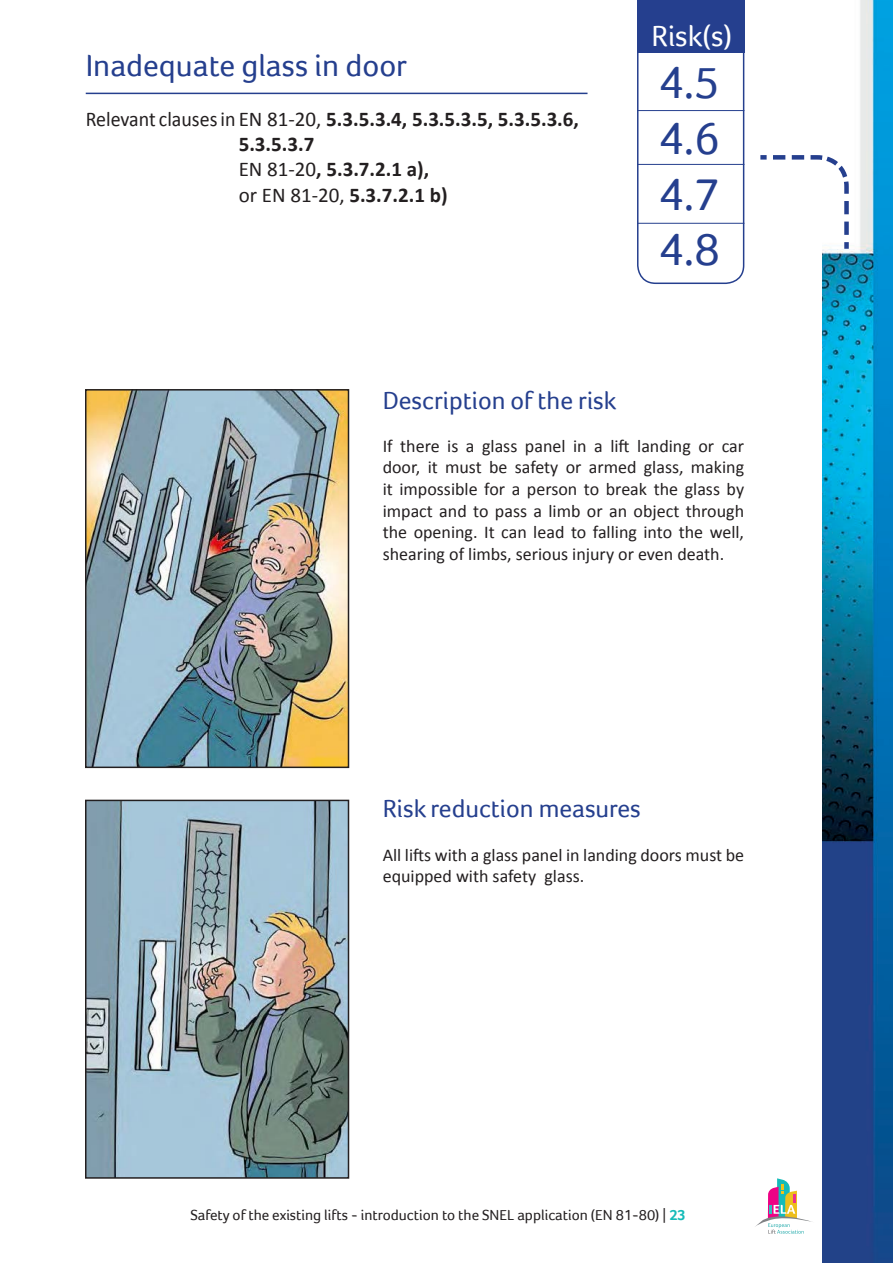
<style>
.page{position:relative;width:893px;height:1263px;background:#fff}
.page>*{position:absolute;margin:0;border:0;box-sizing:border-box;transform-origin:0 0}
.Titre_droite{font:46.5px "Foco";color:#253f8e}
.titre_2{font:31.5px "Foco";color:#253f8e}
.t1{font:30px "Foco";color:#fff}
.Petit_titre{font:25.5px "Foco";color:#253f8e}
.sous-titre{font:700 21px/25.2px "Calibri";color:#231f20}
.TXT_ELA{font:18px/21.6px "Calibri";color:#231f20;text-align:justify}
.t2{font:15px "Foco";color:#231f20}
.s1{font-weight:400}
.s2{font-weight:700;color:#15bbb9}
</style>
<div class="page">
<img style="left:822px;top:0;width:71px;height:1263px">
<svg style="left:760px;top:153px;width:91px;height:100px"></svg>
<svg style="left:755px;top:1178px;width:57px;height:56px"></svg>
<svg style="left:637px;top:0;width:108px;height:284px"></svg>
<hr style="left:86px;top:93px;width:501px;height:1px;background:#253f8e">
<img style="left:88px;top:392px;width:258px;height:373px">
<div style="left:85px;top:389px;width:264px;height:379px;border:2px solid #231f20"></div>
<img style="left:88px;top:803px;width:258px;height:373px">
<div style="left:85px;top:800px;width:264px;height:379px;border:2px solid #231f20"></div>
<p class="titre_2" style="left:86px;top:47px;width:323px">Inadequate glass in door</p>
<p class="sous-titre" style="left:239px;top:106px;width:342px;text-indent:-153px"><span class="s1">Relevant clauses in EN 81-20,</span> 5.3.5.3.4, 5.3.5.3.5, 5.3.5.3.6,<br>5.3.5.3.7<br><span class="s1">EN 81-20</span>, 5.3.7.2.1 a),<br><span class="s1">or EN 81-20,</span> 5.3.7.2.1 b)</p>
<h3 class="t1" style="left:651px;top:19px;width:82px">Risk(s)</h3>
<p class="Titre_droite" style="left:658px;top:56px;width:63px">4.5</p>
<p class="Titre_droite" style="left:658px;top:111px;width:63px">4.6</p>
<p class="Titre_droite" style="left:658px;top:167px;width:63px">4.7</p>
<p class="Titre_droite" style="left:658px;top:223px;width:63px">4.8</p>
<p class="Petit_titre" style="left:383px;top:385px;width:235px">Description of the risk</p>
<p class="TXT_ELA" style="left:383px;top:435px;width:363px">If there is a glass panel in a lift landing or car door, it must be safety or armed glass, making it impossible for a person to break the glass by impact and to pass a limb or an object through the opening. It can lead to falling into the well, shearing of limbs, serious injury or even death.</p>
<p class="Petit_titre" style="left:383px;top:794px;width:260px">Risk reduction measures</p>
<p class="TXT_ELA" style="left:383px;top:844px;width:363px">All lifts with a glass panel in landing doors must be equipped with safety glass.</p>
<p class="t2" style="left:190px;top:1206px;width:497px">Safety of the existing lifts - introduction to the SNEL application (EN 81-80) | <span class="s2">23</span></p>
</div>
